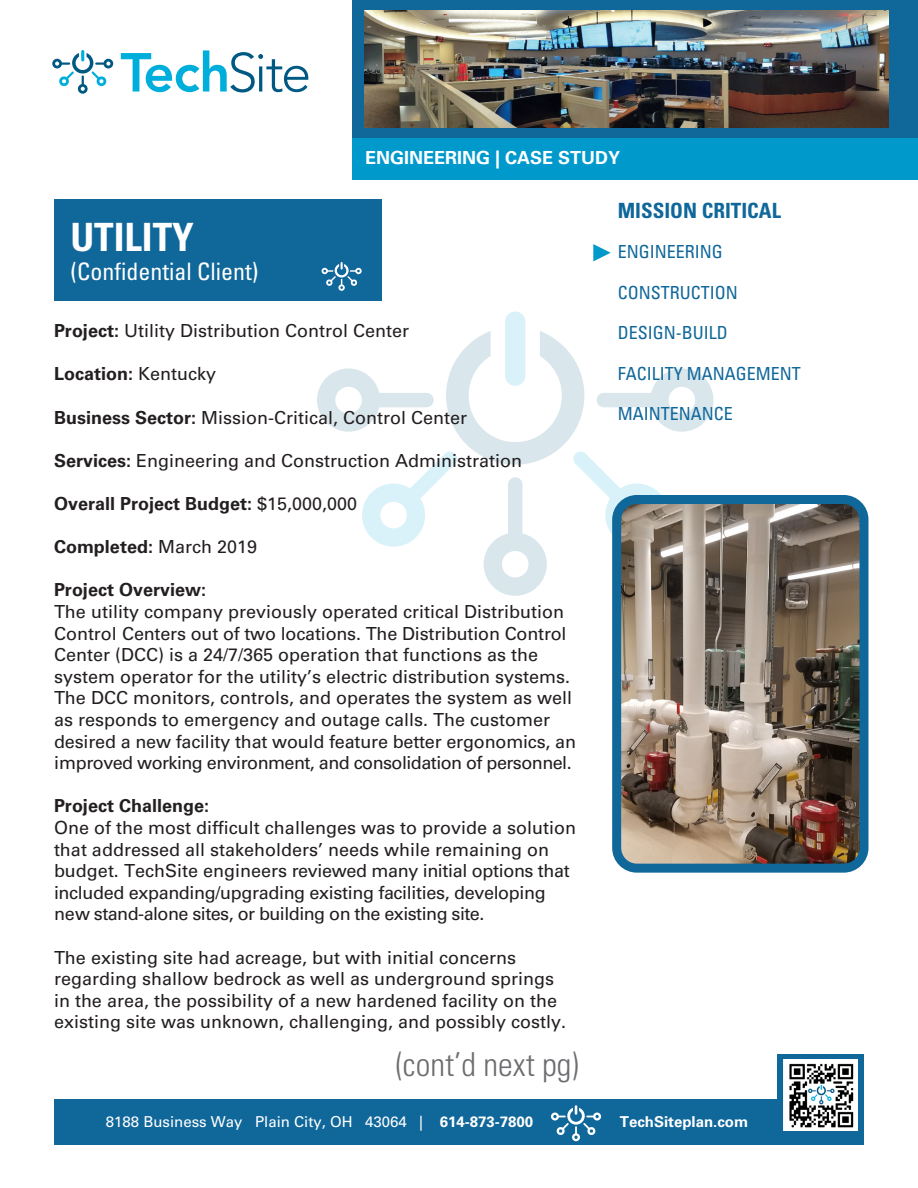
<style>
.page{position:relative;width:918px;height:1188px;background:#fff}
.page>*{position:absolute;margin:0;border:0;box-sizing:border-box;transform-origin:0 0}
.t1{font:700 condensed 39px "Univers";color:#fff}
.t2{font:300 condensed 33px "Univers";color:#6c6d70}
.t3{font:condensed 24px "Univers";color:#fff}
.t4{font:700 condensed 21px "Univers";color:#10679a}
.t5{font:18px/21.6px "Univers";color:#231f20}
.t6{font:18px/21.6px "Univers";letter-spacing:-.02em;color:#231f20}
.t7{font:700 18px "Univers";color:#231f20}
.t8{font:condensed 18px "Univers";color:#10679a}
.t9{font:700 18px "Univers";color:#fff}
.t10{font:15px "Univers";color:#fff}
.t11{font:700 15px "Univers";color:#fff}
.s1{font-weight:700}
.s2{font-weight:400}
</style>
<div class="page">
<div style="left:352px;top:0;width:566px;height:138px;background:#10679a"></div>
<svg style="left:121px;top:50px;width:187px;height:43px"></svg>
<svg style="left:52px;top:50px;width:61px;height:44px"></svg>
<div style="left:505px;top:311px;width:20px;height:75px;background:#d9f2f9;border-radius:10px"></div>
<svg style="left:317px;top:331px;width:397px;height:265px"></svg>
<img style="left:364px;top:11px;width:525px;height:116px">
<div style="left:352px;top:138px;width:566px;height:41px;background:#09c"></div>
<svg style="left:593px;top:244px;width:18px;height:17px"></svg>
<div style="left:54px;top:200px;width:327px;height:101px;background:#10679a"></div>
<svg style="left:322px;top:262px;width:40px;height:29px"></svg>
<div style="left:54px;top:1099px;width:810px;height:46px;background:#10679a"></div>
<svg style="left:551px;top:1105px;width:50px;height:36px"></svg>
<svg style="left:777px;top:1055px;width:87px;height:76px"></svg>
<img style="left:784px;top:1060px;width:74px;height:70px">
<img style="left:617px;top:500px;width:241px;height:363px">
<div style="left:612px;top:495px;width:256px;height:378px;border:9px solid #10679a;border-radius:20px"></div>
<p class="t9" style="left:365px;top:147px;width:257px">ENGINEERING | CASE STUDY</p>
<p class="t1" style="left:70px;top:213px;width:125px">UTILITY</p>
<p class="t3" style="left:70px;top:256px;width:190px">(Confidential Client)</p>
<p class="t5" style="left:54px;top:320px;width:357px"><span class="s1">Project:</span> Utility Distribution Control Center</p>
<p class="t7" style="left:54px;top:364px;width:164px">Location: <span class="s2">Kentucky</span></p>
<p class="t5" style="left:54px;top:407px;width:415px"><span class="s1">Business Sector:</span> Mission-Critical, Control Center</p>
<p class="t5" style="left:54px;top:450px;width:470px"><span class="s1">Services:</span> Engineering and Construction Administration</p>
<p class="t7" style="left:54px;top:493px;width:305px">Overall Project Budget: <span class="s2">$15,000,000</span></p>
<p class="t7" style="left:54px;top:536px;width:205px">Completed: <span class="s2">March 2019</span></p>
<p class="t7" style="left:54px;top:580px;width:154px">Project Overview:</p>
<p class="t5" style="left:54px;top:601px;width:524px">The utility company previously operated critical Distribution Control Centers out of two locations. The Distribution Control Center (DCC) is a 24/7/365 operation that functions as the system operator for the utility’s electric distribution systems.<br>The DCC monitors, controls, and operates the system as well as responds to emergency and outage calls. The customer desired a new facility that would feature better ergonomics, an improved working environment, and consolidation of personnel.</p>
<p class="t7" style="left:54px;top:796px;width:157px">Project Challenge:</p>
<p class="t6" style="left:54px;top:817px;width:524px">One of the most difficult challenges was to provide a solution that addressed all stakeholders’ needs while remaining on budget. TechSite engineers reviewed many initial options that included expanding/upgrading existing facilities, developing new stand-alone sites, or building on the existing site.</p>
<p class="t5" style="left:54px;top:947px;width:514px">The existing site had acreage, but with initial concerns regarding shallow bedrock as well as underground springs in the area, the possibility of a new hardened facility on the existing site was unknown, challenging, and possibly costly.</p>
<p class="t2" style="left:396px;top:1044px;width:185px">(cont’d next pg)</p>
<p class="t4" style="left:618px;top:197px;width:165px">MISSION CRITICAL</p>
<p class="t8" style="left:618px;top:240px;width:107px">ENGINEERING</p>
<p class="t8" style="left:618px;top:281px;width:122px">CONSTRUCTION</p>
<p class="t8" style="left:618px;top:321px;width:111px">DESIGN-BUILD</p>
<p class="t8" style="left:618px;top:362px;width:184px">FACILITY MANAGEMENT</p>
<p class="t8" style="left:618px;top:402px;width:117px">MAINTENANCE</p>
<p class="t10" style="left:106px;top:1113px;width:429px">8188 Business Way Plain City, OH 43064 | <span class="s1">614-873-7800</span></p>
<p class="t11" style="left:620px;top:1113px;width:130px">TechSiteplan.com</p>
</div>
